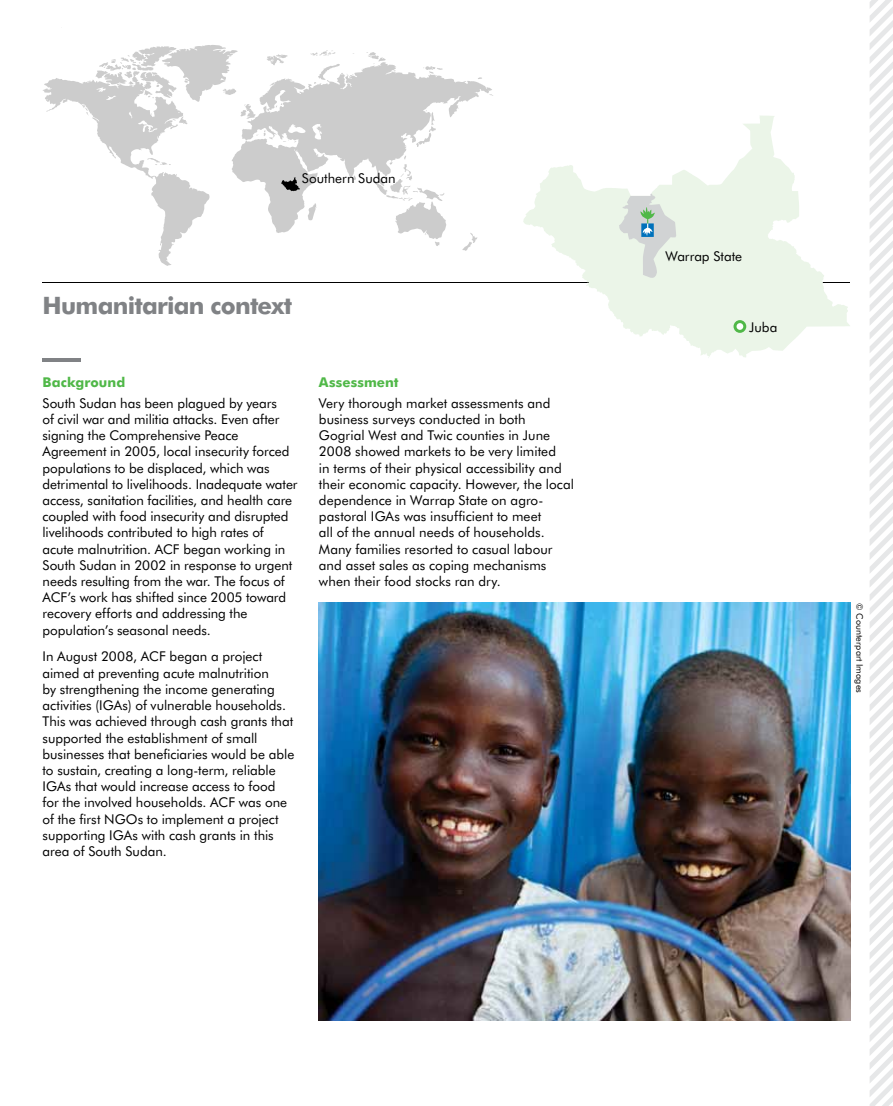
<style>
.page{position:relative;width:893px;height:1106px;background:#fff}
.page>*{position:absolute;margin:0;border:0;box-sizing:border-box;transform-origin:0 0}
.t1{font:700 24px "Futura BT";letter-spacing:-.03em;color:#808285}
.t2{font:13.5px/16.2px "Futura BT";color:#000}
.t3{font:700 13.5px "Futura BT";letter-spacing:.005em;color:#50b848}
.t4{font:9px "Futura BT";letter-spacing:.01em;color:#000}
</style>
<div class="page">
<hr style="left:43px;top:358px;width:38px;height:3px;background:#808285">
<hr style="left:43px;top:282px;width:807px;height:1px;background:#000">
<svg style="left:300px;top:64px;width:192px;height:161px"></svg>
<svg style="left:310px;top:50px;width:26px;height:6px"></svg>
<svg style="left:353px;top:175px;width:3px;height:5px"></svg>
<svg style="left:423px;top:66px;width:20px;height:8px"></svg>
<svg style="left:366px;top:52px;width:20px;height:12px"></svg>
<svg style="left:313px;top:64px;width:41px;height:20px"></svg>
<svg style="left:307px;top:203px;width:10px;height:17px"></svg>
<svg style="left:416px;top:110px;width:20px;height:37px"></svg>
<svg style="left:462px;top:233px;width:16px;height:18px"></svg>
<svg style="left:372px;top:155px;width:74px;height:91px"></svg>
<svg style="left:43px;top:45px;width:257px;height:221px"></svg>
<img style="left:319px;top:603px;width:531px;height:417px">
<svg style="left:523px;top:115px;width:327px;height:243px"></svg>
<svg style="left:733px;top:320px;width:13px;height:13px"></svg>
<svg style="left:619px;top:194px;width:57px;height:84px"></svg>
<svg style="left:870px;top:0;width:23px;height:1106px"></svg>
<p class="t2" style="left:302px;top:170px;width:95px">Southern Sudan</p>
<h1 class="t1" style="left:43px;top:291px;width:251px">Humanitarian context</h1>
<p class="t3" style="left:43px;top:374px;width:84px">Background</p>
<p class="t2" style="left:43px;top:395px;width:257px">South Sudan has been plagued by years<br>of civil war and militia attacks. Even after signing the Comprehensive Peace Agreement in 2005, local insecurity forced populations to be displaced, which was detrimental to livelihoods. Inadequate water access, sanitation facilities, and health care coupled with food insecurity and disrupted livelihoods contributed to high rates of acute malnutrition. ACF began working in South Sudan in 2002 in response to urgent needs resulting from the war. The focus of ACF’s work has shifted since 2005 toward recovery efforts and addressing the population’s seasonal needs.</p>
<p class="t2" style="left:43px;top:648px;width:253px">In August 2008, ACF began a project aimed at preventing acute malnutrition<br>by strengthening the income generating activities (IGAs) of vulnerable households.<br>This was achieved through cash grants that supported the establishment of small businesses that beneficiaries would be able to sustain, creating a long-term, reliable IGAs that would increase access to food for the involved households. ACF was one of the first NGOs to implement a project supporting IGAs with cash grants in this area of South Sudan.</p>
<p class="t3" style="left:319px;top:374px;width:81px">Assessment</p>
<p class="t2" style="left:319px;top:395px;width:257px">Very thorough market assessments and business surveys conducted in both Gogrial West and Twic counties in June 2008 showed markets to be very limited<br>in terms of their physical accessibility and their economic capacity. However, the local dependence in Warrap State on agro&shy;pastoral IGAs was insufficient to meet<br>all of the annual needs of households.<br>Many families resorted to casual labour and asset sales as coping mechanisms when their food stocks ran dry.</p>
<p class="t2" style="left:665px;top:248px;width:78px">Warrap State</p>
<p class="t2" style="left:749px;top:318px;width:30px">Juba</p>
<p class="t4" style="left:865px;top:603px;width:92px;rotate:90deg">© Counterpart Images</p>
</div>
